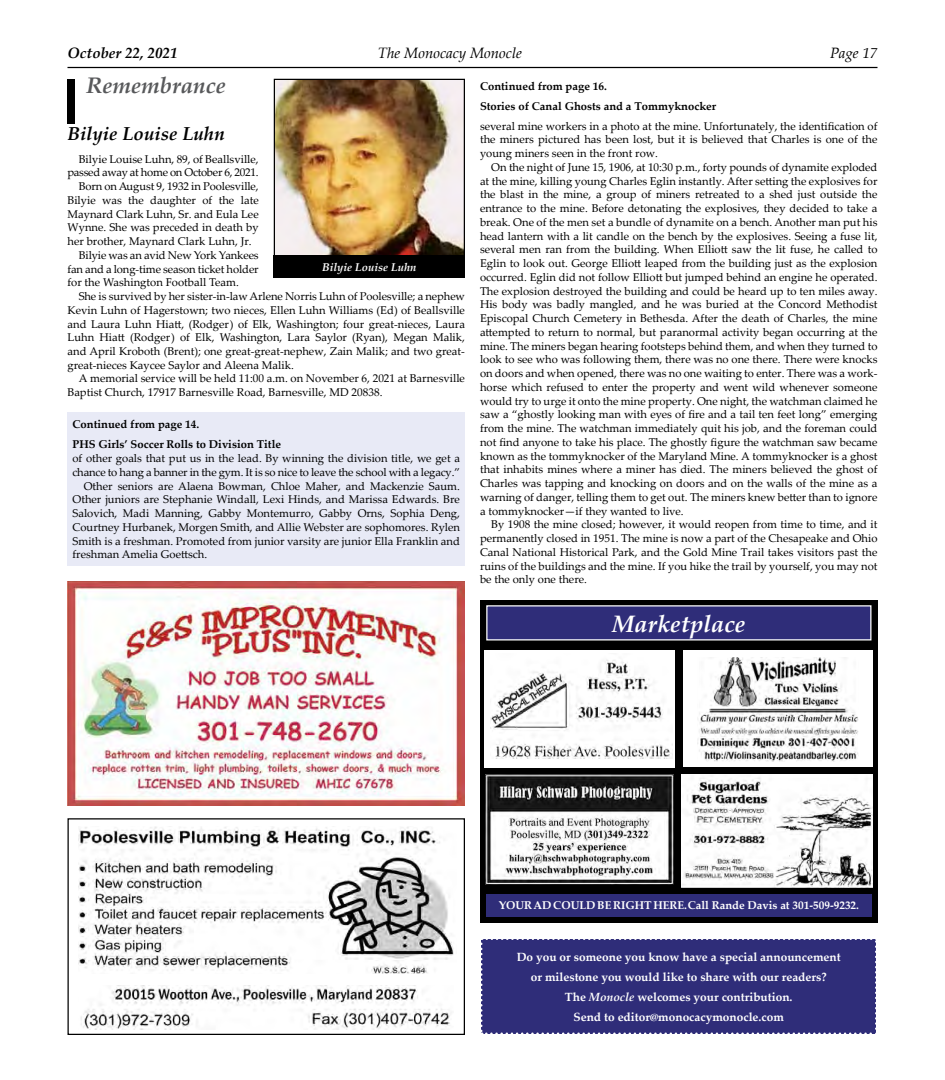
<style>
.page{position:relative;width:945px;height:1080px;background:#fff}
.page>*{position:absolute;margin:0;border:0;box-sizing:border-box;transform-origin:0 0}
.t1{font:italic 700 23.75px "Palatino Linotype";color:#fff}
.t2{font:italic 700 22.5px "Palatino Linotype";color:#58595b}
.t3{font:italic 700 18.75px "Palatino Linotype";color:#000}
.t4{font:italic 15px "Palatino Linotype";color:#000}
.t5{font:italic 700 15px "Palatino Linotype";color:#000}
.t6{font:700 11.88px/20px "Palatino Linotype";color:#fff;text-align:center}
.t7{font:11.25px/13.8px "Palatino Linotype";color:#000;text-align:justify}
.t8{font:700 11.25px/20.6px "Palatino Linotype";color:#000}
.t9{font:700 11.25px "Palatino Linotype";color:#fff}
.t10{font:11.25px "Palatino Linotype";letter-spacing:-.025em;color:#000}
.t11{font:italic 700 11.25px "Palatino Linotype";color:#fff}
.s1{font-style:italic}
</style>
<div class="page">
<hr style="left:68px;top:67px;width:810px;height:1px;background:#000">
<img style="left:276px;top:81px;width:187px;height:174px">
<div style="left:274px;top:79px;width:191px;height:179px;border:1px solid #000"></div>
<div style="left:274px;top:255px;width:191px;height:23px;background:#000"></div>
<div style="left:481px;top:939px;width:395px;height:95px;background:#2f2d79"></div>
<div style="left:68px;top:79px;width:7px;height:45px;background:#000"></div>
<div style="left:480px;top:600px;width:398px;height:322px;background:#000"></div>
<div style="left:487px;top:606px;width:384px;height:34px;background:#2f2d79"></div>
<div style="left:486px;top:605px;width:386px;height:35px;border:1px solid #fff"></div>
<img style="left:682px;top:774px;width:190px;height:113px">
<div style="left:683px;top:650px;width:190px;height:116px;background:#fff"></div>
<img style="left:697px;top:657px;width:162px;height:105px">
<div style="left:484px;top:650px;width:190px;height:117px;background:#fff"></div>
<img style="left:490px;top:660px;width:183px;height:99px">
<img style="left:486px;top:774px;width:187px;height:110px">
<div style="left:486px;top:894px;width:386px;height:22px;background:#2f2d79"></div>
<img style="left:67px;top:581px;width:398px;height:225px">
<div style="left:68px;top:818px;width:397px;height:217px;border:1px solid #000"></div>
<img style="left:79px;top:827px;width:375px;height:146px">
<img style="left:80px;top:985px;width:372px;height:44px">
<div style="left:68px;top:412px;width:397px;height:154px;background:#e8eaf6"></div>
<h3 class="t5" style="left:68px;top:43px;width:112px">October 22, 2021</h3>
<h3 class="t4" style="left:378px;top:43px;width:146px">The Monocacy Monocle</h3>
<h3 class="t4" style="left:830px;top:43px;width:49px">Page 17</h3>
<h2 class="t2" style="left:86px;top:69px;width:141px">Remembrance</h2>
<h3 class="t3" style="left:68px;top:121px;width:159px">Bilyie Louise Luhn</h3>
<p class="t7" style="left:79px;top:152px;width:182px">Bilyie Louise Luhn, 89, of Beallsville,</p>
<p class="t10" style="left:68px;top:165px;width:193px">passed away at home on October 6, 2021.</p>
<p class="t7" style="left:79px;top:179px;width:182px">Born on August 9, 1932 in Poolesville,</p>
<p class="t7" style="left:68px;top:193px;width:193px">Bilyie was the daughter of the late</p>
<p class="t7" style="left:68px;top:207px;width:193px">Maynard Clark Luhn, Sr. and Eula Lee</p>
<p class="t7" style="left:68px;top:220px;width:193px">Wynne. She was preceded in death by</p>
<p class="t7" style="left:68px;top:234px;width:186px">her brother, Maynard Clark Luhn, Jr.</p>
<p class="t7" style="left:79px;top:248px;width:181px">Bilyie was an avid New York Yankees</p>
<p class="t7" style="left:68px;top:262px;width:193px">fan and a long-time season ticket holder</p>
<p class="t7" style="left:68px;top:275px;width:173px">for the Washington Football Team.</p>
<p class="t7" style="left:79px;top:289px;width:388px">She is survived by her sister-in-law Arlene Norris Luhn of Poolesville; a nephew</p>
<p class="t7" style="left:68px;top:303px;width:399px">Kevin Luhn of Hagerstown; two nieces, Ellen Luhn Williams (Ed) of Beallsville</p>
<p class="t7" style="left:68px;top:317px;width:399px">and Laura Luhn Hiatt, (Rodger) of Elk, Washington; four great-nieces, Laura</p>
<p class="t7" style="left:68px;top:330px;width:399px">Luhn Hiatt (Rodger) of Elk, Washington, Lara Saylor (Ryan), Megan Malik,</p>
<p class="t7" style="left:68px;top:344px;width:399px">and April Kroboth (Brent); one great-great-nephew, Zain Malik; and two great-</p>
<p class="t7" style="left:68px;top:358px;width:228px">great-nieces Kaycee Saylor and Aleena Malik.</p>
<p class="t7" style="left:79px;top:371px;width:388px">A memorial service will be held 11:00 a.m. on November 6, 2021 at Barnesville</p>
<p class="t7" style="left:68px;top:385px;width:317px">Baptist Church, 17917 Barnesville Road, Barnesville, MD 20838.</p>
<p class="t8" style="left:480px;top:75px;width:238px">Continued from page 16.<br>Stories of Canal Ghosts and a Tommyknocker</p>
<p class="t7" style="left:480px;top:119px;width:399px">several mine workers in a photo at the mine. Unfortunately, the identification of the miners pictured has been lost, but it is believed that Charles is one of the young miners seen in the front row.</p>
<p class="t7" style="left:480px;top:160px;width:399px;text-indent:11px">On the night of June 15, 1906, at 10:30 p.m., forty pounds of dynamite exploded at the mine, killing young Charles Eglin instantly. After setting the explosives for the blast in the mine, a group of miners retreated to a shed just outside the entrance to the mine. Before detonating the explosives, they decided to take a break. One of the men set a bundle of dynamite on a bench. Another man put his head lantern with a lit candle on the bench by the explosives. Seeing a fuse lit, several men ran from the building. When Elliott saw the lit fuse, he called to Eglin to look out. George Elliott leaped from the building just as the explosion occurred. Eglin did not follow Elliott but jumped behind an engine he operated.<br>The explosion destroyed the building and could be heard up to ten miles away.<br>His body was badly mangled, and he was buried at the Concord Methodist Episcopal Church Cemetery in Bethesda. After the death of Charles, the mine attempted to return to normal, but paranormal activity began occurring at the mine. The miners began hearing footsteps behind them, and when they turned to look to see who was following them, there was no one there. There were knocks on doors and when opened, there was no one waiting to enter. There was a work&shy;horse which refused to enter the property and went wild whenever someone would try to urge it onto the mine property. One night, the watchman claimed he saw a “ghostly looking man with eyes of fire and a tail ten feet long” emerging from the mine. The watchman immediately quit his job, and the foreman could not find anyone to take his place. The ghostly figure the watchman saw became known as the tommyknocker of the Maryland Mine. A tommyknocker is a ghost that inhabits mines where a miner has died. The miners believed the ghost of Charles was tapping and knocking on doors and on the walls of the mine as a warning of danger, telling them to get out. The miners knew better than to ignore a tommyknocker—if they wanted to live.</p>
<p class="t7" style="left:480px;top:517px;width:399px;text-indent:11px">By 1908 the mine closed; however, it would reopen from time to time, and it permanently closed in 1951. The mine is now a part of the Chesapeake and Ohio Canal National Historical Park, and the Gold Mine Trail takes visitors past the ruins of the buildings and the mine. If you hike the trail by yourself, you may not be the only one there.</p>
<p class="t11" style="left:322px;top:259px;width:96px">Bilyie Louise Luhn</p>
<p class="t8" style="left:72px;top:413px;width:210px">Continued from page 14.<br>PHS Girls’ Soccer Rolls to Division Title</p>
<p class="t7" style="left:72px;top:451px;width:389px">of other goals that put us in the lead. By winning the division title, we get a</p>
<p class="t7" style="left:72px;top:465px;width:389px">chance to hang a banner in the gym. It is so nice to leave the school with a legacy.”</p>
<p class="t7" style="left:84px;top:479px;width:378px">Other seniors are Alaena Bowman, Chloe Maher, and Mackenzie Saum.</p>
<p class="t7" style="left:72px;top:492px;width:389px">Other juniors are Stephanie Windall, Lexi Hinds, and Marissa Edwards. Bre</p>
<p class="t7" style="left:72px;top:506px;width:389px">Salovich, Madi Manning, Gabby Montemurro, Gabby Orns, Sophia Deng,</p>
<p class="t7" style="left:72px;top:520px;width:389px">Courtney Hurbanek, Morgen Smith, and Allie Webster are sophomores. Rylen</p>
<p class="t7" style="left:72px;top:534px;width:389px">Smith is a freshman. Promoted from junior varsity are junior Ella Franklin and</p>
<p class="t7" style="left:72px;top:547px;width:136px">freshman Amelia Goettsch.</p>
<h1 class="t1" style="left:612px;top:607px;width:135px">Marketplace</h1>
<p class="t9" style="left:499px;top:898px;width:362px">YOUR AD COULD BE RIGHT HERE.Call Rande Davis at 301-509-9232.</p>
<p class="t6" style="left:517px;top:946px;width:326px">Do you or someone you know have a special announcement or milestone you would like to share with our readers?<br>The <span class="s1">Monocle</span> welcomes your contribution.<br>Send to editor@monocacymonocle.com</p>
</div>
